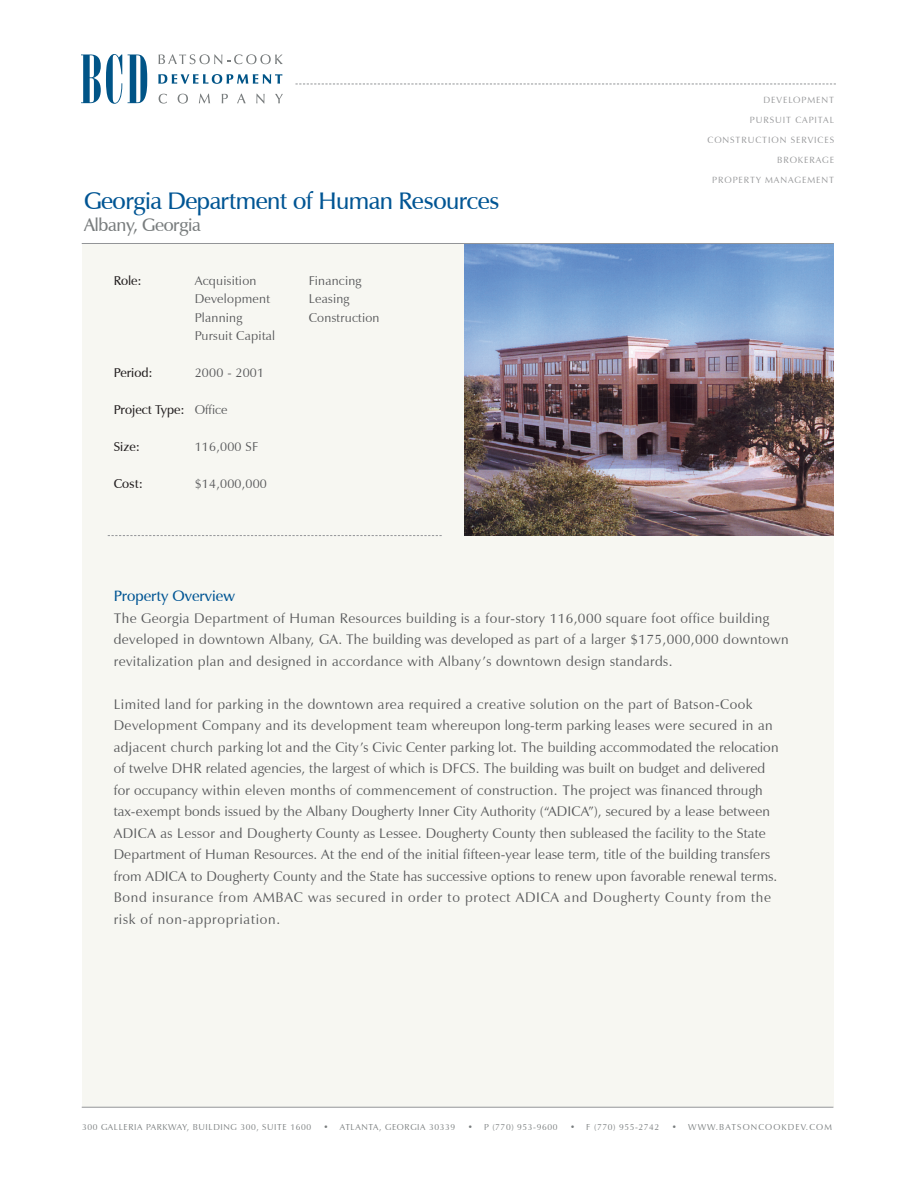
<style>
.page{position:relative;width:918px;height:1188px;background:#fff}
.page>*{position:absolute;margin:0;border:0;box-sizing:border-box;transform-origin:0 0}
.t1{font:600 24px "Zapf Humanist 601 BT";letter-spacing:-.02em;color:#005594}
.t2{font:600 18px "Zapf Humanist 601 BT";letter-spacing:-.02em;color:#797d7e}
.t3{font:600 15px "Zapf Humanist 601 BT";color:#005594}
.t4{font:13.8px/21.6px "Zapf Humanist 601 BT";letter-spacing:.01em;color:#57585a}
.t5{font:13.8px/21.6px "Zapf Humanist 601 BT";letter-spacing:.03em;color:#57585a}
.t6{font:12.75px "Zapf Humanist 601 BT";letter-spacing:.02em;color:#57585a}
.t7{font:600 12.75px "Zapf Humanist 601 BT";color:#231f20}
.t8{font:9px "Zapf Humanist 601 BT";letter-spacing:.1em;color:#949597}
.t9{font:8.7px "Zapf Humanist 601 BT";letter-spacing:.07em;color:#797d7e}
.t10{font:8.7px "Zapf Humanist 601 BT";letter-spacing:.13em;color:#797d7e}
.s1{font-weight:400;color:#57585a}
</style>
<div class="page">
<div style="left:82px;top:243px;width:751px;height:864px;background:#f7f7f2"></div>
<img style="left:464px;top:244px;width:369px;height:292px">
<svg style="left:81px;top:54px;width:41px;height:50px"></svg>
<svg style="left:128px;top:55px;width:19px;height:48px"></svg>
<svg style="left:159px;top:54px;width:124px;height:10px"></svg>
<svg style="left:158px;top:74px;width:124px;height:10px"></svg>
<svg style="left:159px;top:94px;width:8px;height:10px"></svg>
<svg style="left:178px;top:94px;width:10px;height:10px"></svg>
<svg style="left:199px;top:94px;width:11px;height:9px"></svg>
<svg style="left:222px;top:94px;width:6px;height:9px"></svg>
<svg style="left:237px;top:94px;width:9px;height:9px"></svg>
<svg style="left:256px;top:94px;width:9px;height:10px"></svg>
<svg style="left:275px;top:94px;width:8px;height:9px"></svg>
<svg style="left:295px;top:84px;width:541px;height:1px"></svg>
<hr style="left:82px;top:1107px;width:751px;height:1px;background:#939598">
<hr style="left:82px;top:243px;width:751px;height:1px;background:#939598">
<svg style="left:108px;top:535px;width:334px;height:1px"></svg>
<h1 class="t1" style="left:84px;top:186px;width:417px">Georgia Department of Human Resources</h1>
<h2 class="t2" style="left:84px;top:213px;width:118px">Albany, Georgia</h2>
<p class="t7" style="left:114px;top:272px;width:30px">Role:</p>
<p class="t6" style="left:195px;top:272px;width:63px">Acquisition</p>
<p class="t6" style="left:309px;top:272px;width:54px">Financing</p>
<p class="t6" style="left:195px;top:291px;width:77px">Development</p>
<p class="t6" style="left:309px;top:291px;width:42px">Leasing</p>
<p class="t6" style="left:195px;top:309px;width:49px">Planning</p>
<p class="t6" style="left:309px;top:309px;width:72px">Construction</p>
<p class="t6" style="left:195px;top:328px;width:82px">Pursuit Capital</p>
<p class="t7" style="left:114px;top:365px;width:41px">Period:</p>
<p class="t6" style="left:195px;top:365px;width:71px">2000 - 2001</p>
<p class="t7" style="left:114px;top:402px;width:115px">Project Type: <span class="s1">Office</span></p>
<p class="t7" style="left:114px;top:439px;width:28px">Size:</p>
<p class="t6" style="left:195px;top:439px;width:65px">116,000 SF</p>
<p class="t7" style="left:114px;top:476px;width:31px">Cost:</p>
<p class="t6" style="left:195px;top:476px;width:74px">$14,000,000</p>
<p class="t8" style="left:764px;top:95px;width:72px">DEVELOPMENT</p>
<p class="t8" style="left:750px;top:115px;width:86px">PURSUIT CAPITAL</p>
<p class="t8" style="left:708px;top:134px;width:128px">CONSTRUCTION SERVICES</p>
<p class="t8" style="left:777px;top:154px;width:59px">BROKERAGE</p>
<p class="t8" style="left:712px;top:174px;width:123px">PROPERTY MANAGEMENT</p>
<p class="t3" style="left:114px;top:587px;width:123px">Property Overview</p>
<p class="t5" style="left:114px;top:607px;width:677px">The Georgia Department of Human Resources building is a four-story 116,000 square foot office building developed in downtown Albany, GA. The building was developed as part of a larger $175,000,000 downtown revitalization plan and designed in accordance with Albany’s downtown design standards.</p>
<p class="t4" style="left:114px;top:693px;width:666px">Limited land for parking in the downtown area required a creative solution on the part of Batson-Cook Development Company and its development team whereupon long-term parking leases were secured in an adjacent church parking lot and the City’s Civic Center parking lot. The building accommodated the relocation of twelve DHR related agencies, the largest of which is DFCS. The building was built on budget and delivered for occupancy within eleven months of commencement of construction. The project was financed through tax-exempt bonds issued by the Albany Dougherty Inner City Authority (“ADICA”), secured by a lease between ADICA as Lessor and Dougherty County as Lessee. Dougherty County then subleased the facility to the State Department of Human Resources. At the end of the initial fifteen-year lease term, title of the building transfers from ADICA to Dougherty County and the State has successive options to renew upon favorable renewal terms.<br>Bond insurance from AMBAC was secured in order to protect ADICA and Dougherty County from the risk of non-appropriation.</p>
<p class="t9" style="left:82px;top:1121px;width:231px">300 GALLERIA PARKWAY, BUILDING 300, SUITE 1600</p>
<p class="t9" style="left:324px;top:1121px;width:133px">• ATLANTA, GEORGIA 30339</p>
<p class="t9" style="left:468px;top:1121px;width:91px">• P (770) 953-9600</p>
<p class="t9" style="left:570px;top:1121px;width:91px">• F (770) 955-2742</p>
<p class="t10" style="left:672px;top:1121px;width:162px">• WWW.BATSONCOOKDEV.COM</p>
</div>
